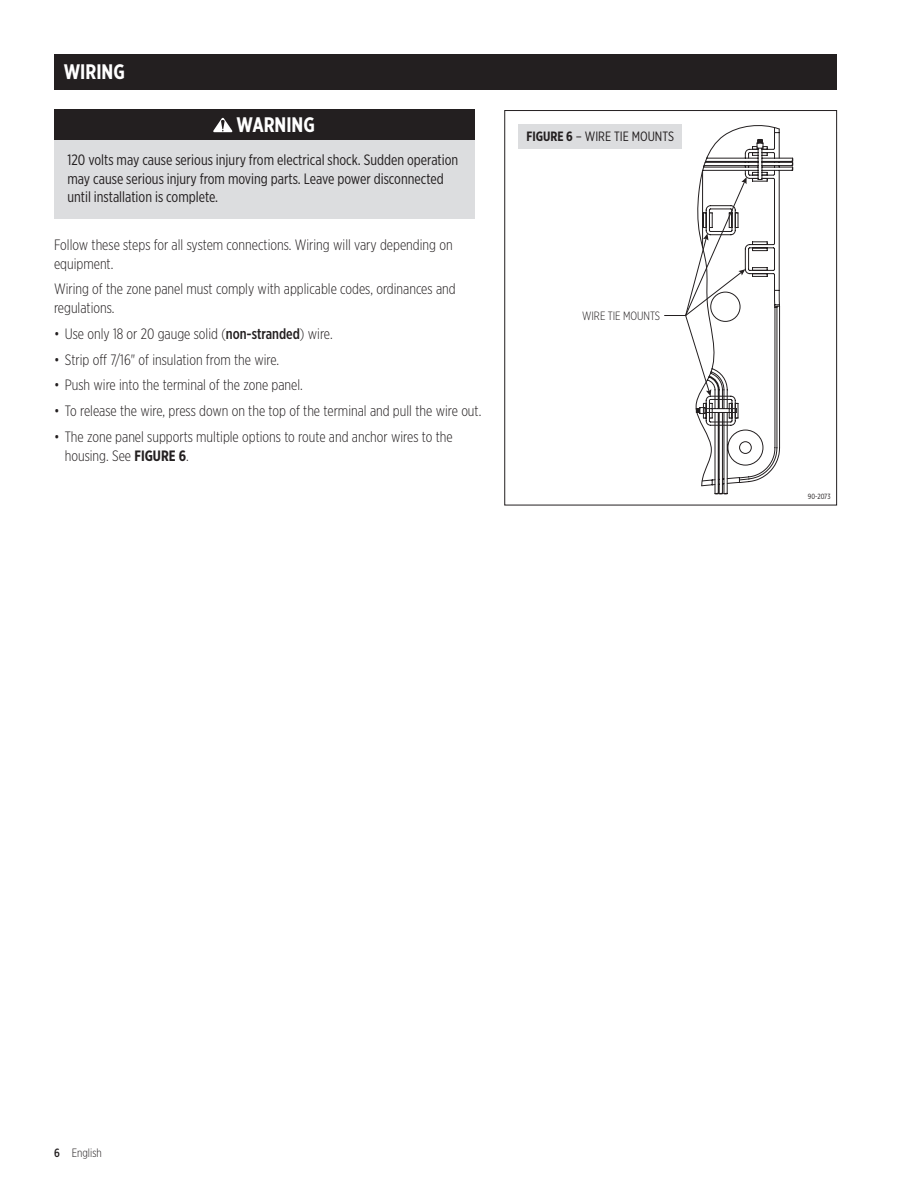
<style>
.page{position:relative;width:918px;height:1188px;background:#fff}
.page>*{position:absolute;margin:0;border:0;box-sizing:border-box;transform-origin:0 0}
.t1{font:700 21px "Gotham X Narrow";color:#fff}
.t2{font:300 15px/18.8px "Gotham X Narrow";color:#231f20}
.t3{font:15px/18.8px "Gotham X Narrow";color:#231f20}
.t4{font:13.5px "Gotham X Narrow";color:#231f20}
.t5{font:300 12px "Gotham X Narrow";color:#231f20}
.t6{font:7.5px "Gotham X Narrow";letter-spacing:-.005em;color:#231f20}
.s1{font-weight:500}
.s2{font-weight:700}
</style>
<div class="page">
<div style="left:54px;top:54px;width:783px;height:35px;background:#231f20"></div>
<div style="left:54px;top:109px;width:420px;height:31px;background:#231f20"></div>
<div style="left:54px;top:140px;width:420px;height:79px;background:#dcdddf"></div>
<svg style="left:213px;top:118px;width:20px;height:14px"></svg>
<svg style="left:665px;top:125px;width:128px;height:369px"></svg>
<div style="left:504px;top:110px;width:333px;height:395px;border:1px solid #231f20"></div>
<div style="left:518px;top:124px;width:163px;height:24px;background:#dcdddf"></div>
<h1 class="t1" style="left:64px;top:59px;width:63px">WIRING</h1>
<h1 class="t1" style="left:237px;top:112px;width:80px">WARNING</h1>
<p class="t3" style="left:68px;top:150px;width:392px">120 volts may cause serious injury from electrical shock. Sudden operation may cause serious injury from moving parts. Leave power disconnected until installation is complete.</p>
<p class="t2" style="left:54px;top:235px;width:400px">Follow these steps for all system connections. Wiring will vary depending on equipment.</p>
<p class="t2" style="left:54px;top:279px;width:403px">Wiring of the zone panel must comply with applicable codes, ordinances and regulations.</p>
<p class="t2" style="left:54px;top:324px;width:280px">• Use only 18 or 20 gauge solid (<span class="s1">non-stranded</span>) wire.</p>
<p class="t2" style="left:54px;top:350px;width:227px">• Strip off 7/16" of insulation from the wire.</p>
<p class="t2" style="left:54px;top:375px;width:250px">• Push wire into the terminal of the zone panel.</p>
<p class="t2" style="left:54px;top:401px;width:429px">• To release the wire, press down on the top of the terminal and pull the wire out.</p>
<p class="t2" style="left:65px;top:427px;width:389px;text-indent:-11px">• The zone panel supports multiple options to route and anchor wires to the housing. See <span class="s2">FIGURE 6</span>.</p>
<p class="t4" style="left:526px;top:128px;width:149px"><span class="s2">FIGURE 6</span> – WIRE TIE MOUNTS</p>
<p class="t5" style="left:582px;top:308px;width:80px">WIRE TIE MOUNTS</p>
<p class="t6" style="left:808px;top:492px;width:24px">90-2073</p>
<p class="t5" style="left:54px;top:1146px;width:49px"><span class="s1">6</span> English</p>
</div>
